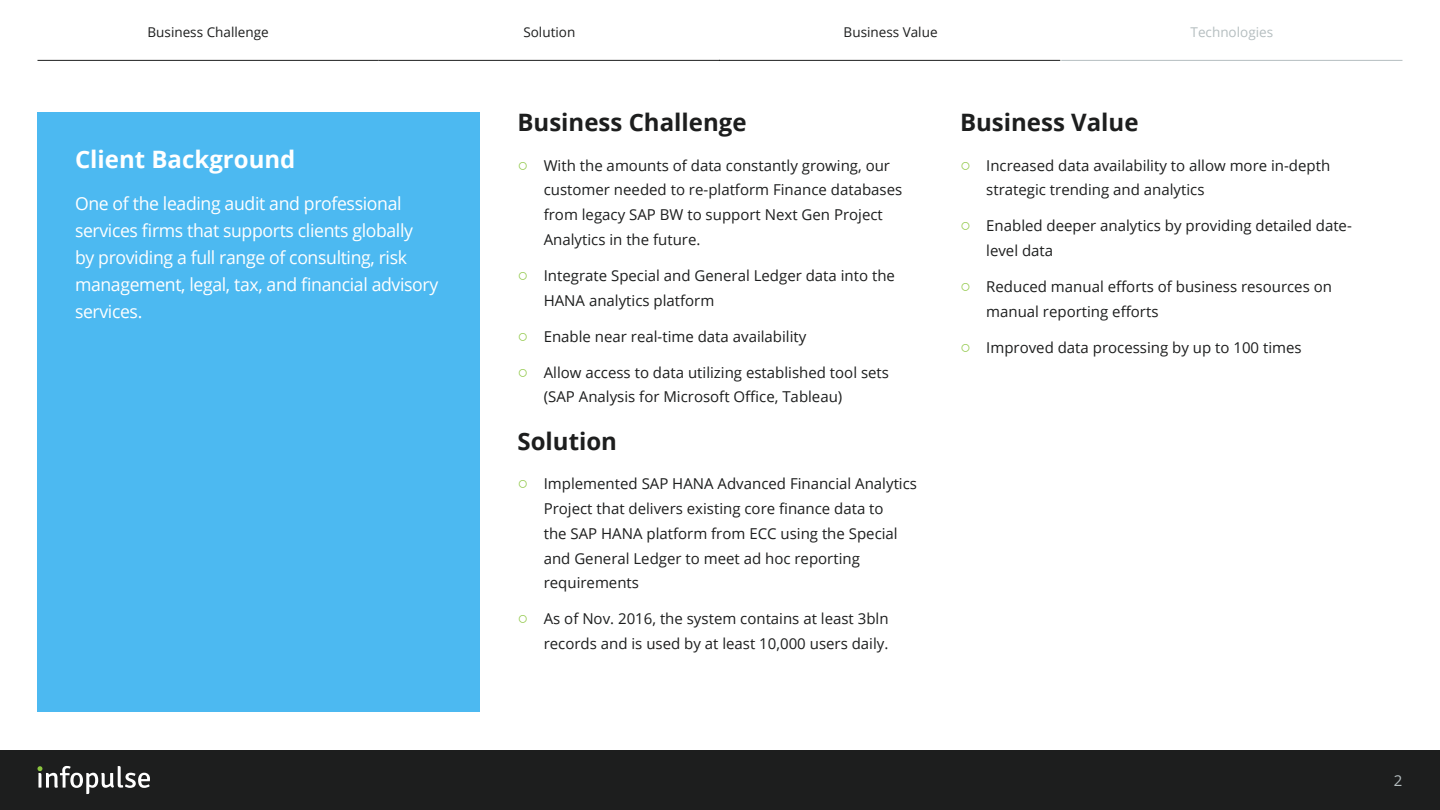
<style>
.page{position:relative;width:1440px;height:810px;background:#fff}
.page>*{position:absolute;margin:0;border:0;box-sizing:border-box;transform-origin:0 0}
.t1{font:700 24px "Open Sans";color:#1d1e1e}
.t2{font:700 24px "Open Sans";color:#fff}
.t3{font:18px/27px "Open Sans";letter-spacing:-.02em;color:#fff}
.t4{font:15px/24.8px "Open Sans";color:#1d1e1e}
.t5{font:15px "Open Sans";color:#b5bec0}
.t6{font:13.5px "Open Sans";color:#1d1e1e}
.t7{font:13.5px "Open Sans";color:#b5bec0}
.s1{font-family:"Arial";font-size:18px;color:#8bc53f}
</style>
<div class="page">
<div style="left:0;top:750px;width:1440px;height:60px;background:#1d1e1e"></div>
<svg style="left:37px;top:766px;width:113px;height:28px"></svg>
<div style="left:38px;top:112px;width:442px;height:600px;background:#4cb9f1"></div>
<hr style="left:38px;top:60px;width:341px;height:1px;background:#1d1e1e">
<hr style="left:379px;top:60px;width:341px;height:1px;background:#1d1e1e">
<hr style="left:719px;top:60px;width:341px;height:1px;background:#1d1e1e">
<hr style="left:1061px;top:60px;width:341px;height:1px;background:#b5bec0">
<p class="t6" style="left:148px;top:22px;width:123px">Business Challenge</p>
<p class="t6" style="left:523px;top:22px;width:53px">Solution</p>
<p class="t6" style="left:844px;top:22px;width:95px">Business Value</p>
<p class="t7" style="left:1191px;top:22px;width:84px">Technologies</p>
<h1 class="t2" style="left:75px;top:143px;width:222px">Client Background</h1>
<p class="t3" style="left:75px;top:190px;width:365px">One of the leading audit and professional services firms that supports clients globally<br>by providing a full range of consulting, risk management, legal, tax, and financial advisory services.</p>
<h1 class="t1" style="left:518px;top:105px;width:231px">Business Challenge</h1>
<p class="t4" style="left:544px;top:152px;width:360px;text-indent:-26px"><span class="s1">○</span> With the amounts of data constantly growing, our customer needed to re-platform Finance databases from legacy SAP BW to support Next Gen Project Analytics in the future.</p>
<p class="t4" style="left:544px;top:263px;width:353px;text-indent:-26px"><span class="s1">○</span> Integrate Special and General Ledger data into the<br>HANA analytics platform</p>
<p class="t4" style="left:518px;top:323px;width:290px"><span class="s1">○</span> Enable near real-time data availability</p>
<p class="t4" style="left:544px;top:359px;width:347px;text-indent:-26px"><span class="s1">○</span> Allow access to data utilizing established tool sets (SAP Analysis for Microsoft Office, Tableau)</p>
<h1 class="t1" style="left:518px;top:424px;width:101px">Solution</h1>
<p class="t4" style="left:544px;top:471px;width:375px;text-indent:-26px"><span class="s1">○</span> Implemented SAP HANA Advanced Financial Analytics Project that delivers existing core finance data to<br>the SAP HANA platform from ECC using the Special and General Ledger to meet ad hoc reporting requirements</p>
<p class="t4" style="left:518px;top:606px;width:373px;text-align:right"><span class="s1">○</span> As of Nov. 2016, the system contains at least 3bln records and is used by at least 10,000 users daily.</p>
<h1 class="t1" style="left:960px;top:105px;width:180px">Business Value</h1>
<p class="t4" style="left:986px;top:152px;width:346px;text-indent:-26px"><span class="s1">○</span> Increased data availability to allow more in-depth strategic trending and analytics</p>
<p class="t4" style="left:986px;top:213px;width:367px;text-indent:-26px"><span class="s1">○</span> Enabled deeper analytics by providing detailed date&shy;level data</p>
<p class="t4" style="left:986px;top:274px;width:347px;text-indent:-26px"><span class="s1">○</span> Reduced manual efforts of business resources on manual reporting efforts</p>
<p class="t4" style="left:960px;top:335px;width:343px"><span class="s1">○</span> Improved data processing by up to 100 times</p>
<p class="t5" style="left:1394px;top:770px;width:10px">2</p>
</div>
